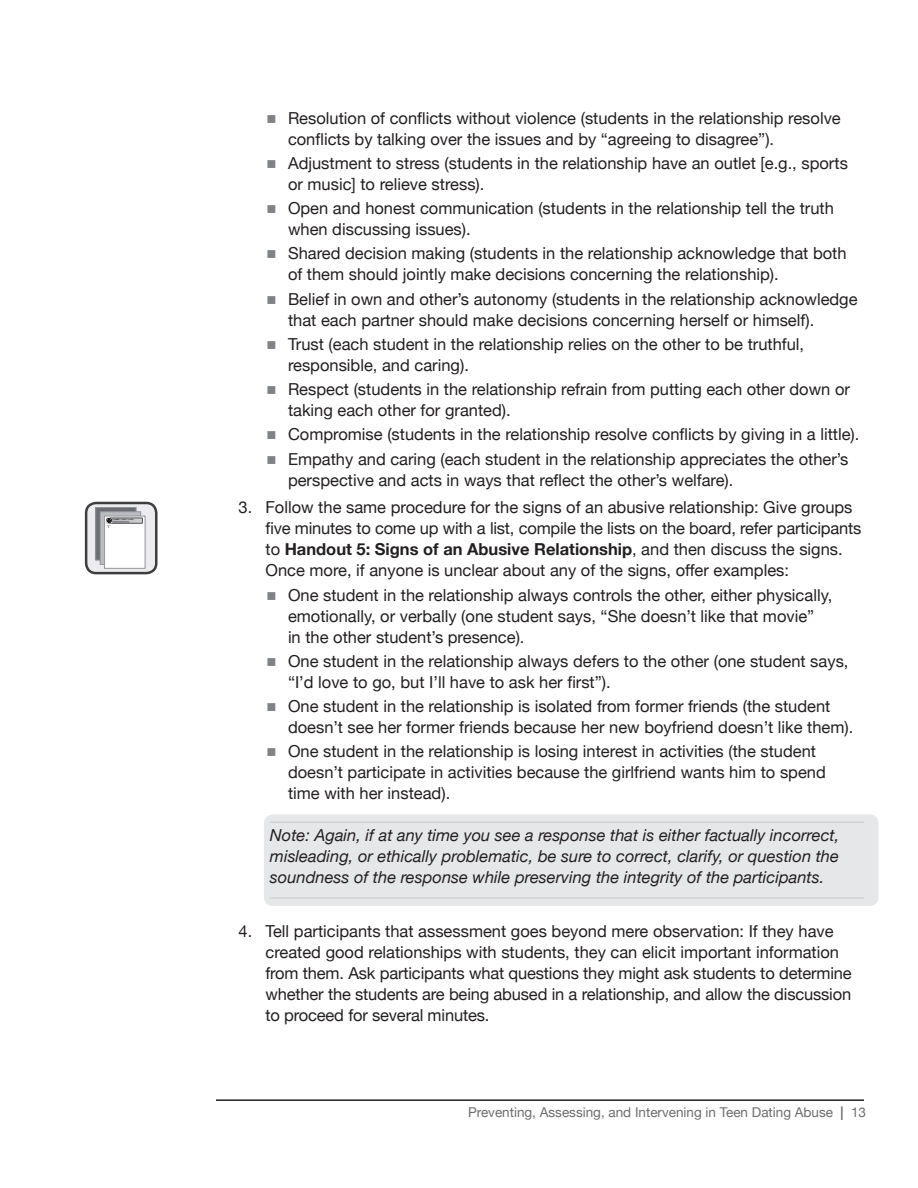
<style>
.page{position:relative;width:918px;height:1188px;background:#fff}
.page>*{position:absolute;margin:0;border:0;box-sizing:border-box;transform-origin:0 0}
.t1{font:16.5px/21px "Helvetica Neue";color:#231f20}
.t2{font:italic 16.5px/21px "Helvetica Neue";color:#231f20;text-align:justify}
.t3{font:13.5px "Helvetica Neue";color:#6c6d70}
.t4{font:700 3.15px "Helvetica";color:#66676a}
.t5{font:700 condensed 1.65px "Helvetica Neue";color:#231f20}
.s1{font-weight:400}
.s2{font-stretch:normal;color:#5d5d60}
.s3{color:#808285}
.s4{font-weight:700}
</style>
<div class="page">
<hr style="left:216px;top:1099px;width:648px;height:2px;background:#231f20">
<div style="left:264px;top:814px;width:615px;height:92px;background:#e6e7e9;border-radius:9px"></div>
<hr style="left:270px;top:822px;width:594px;height:1px;background:#c7c8ca">
<hr style="left:270px;top:898px;width:594px;height:1px;background:#c7c8ca">
<div style="left:86px;top:503px;width:70px;height:70px;background:#ececee;border-radius:10px"></div>
<svg style="left:98px;top:509px;width:36px;height:49px"></svg>
<div style="left:96px;top:507px;width:40px;height:53px;border:1px solid #939598"></div>
<div style="left:100px;top:512px;width:41px;height:53px;background:linear-gradient(to right,#bcbdc0,#bcbdc0);border:1px solid #939598"></div>
<div style="left:105px;top:516px;width:40px;height:52px;background:#fff"></div>
<div style="left:104px;top:516px;width:41px;height:52px;border:1px solid #939598"></div>
<div style="left:110px;top:518px;width:33px;height:5px;border:1px solid #535355"></div>
<svg style="left:106px;top:518px;width:7px;height:5px"></svg>
<div style="left:85px;top:502px;width:73px;height:72px;border:2px solid #3e3e3f;border-radius:10px"></div>
<p class="t5" style="left:113px;top:519px;width:22px"><span class="s1">Get</span> SMART <span class="s2">•</span> <span class="s1">Get</span> HELP <span class="s2">•</span> <span class="s1">Get</span> SAFE</p>
<p class="t4" style="left:108px;top:525px;width:3px">1</p>
<p class="t1" style="left:288px;top:108px;width:554px;text-indent:-22px"><span class="s3">■</span> Resolution of conflicts without violence (students in the relationship resolve conflicts by talking over the issues and by “agreeing to disagree”).</p>
<p class="t1" style="left:288px;top:154px;width:561px;text-indent:-22px"><span class="s3">■</span> Adjustment to stress (students in the relationship have an outlet [e.g., sports or music] to relieve stress).</p>
<p class="t1" style="left:288px;top:199px;width:547px;text-indent:-22px"><span class="s3">■</span> Open and honest communication (students in the relationship tell the truth when discussing issues).</p>
<p class="t1" style="left:288px;top:244px;width:560px;text-indent:-22px"><span class="s3">■</span> Shared decision making (students in the relationship acknowledge that both of them should jointly make decisions concerning the relationship).</p>
<p class="t1" style="left:288px;top:289px;width:571px;text-indent:-22px"><span class="s3">■</span> Belief in own and other’s autonomy (students in the relationship acknowledge that each partner should make decisions concerning herself or himself).</p>
<p class="t1" style="left:288px;top:334px;width:518px;text-indent:-22px"><span class="s3">■</span> Trust (each student in the relationship relies on the other to be truthful, responsible, and caring).</p>
<p class="t1" style="left:288px;top:380px;width:564px;text-indent:-22px"><span class="s3">■</span> Respect (students in the relationship refrain from putting each other down or taking each other for granted).</p>
<p class="t1" style="left:266px;top:425px;width:595px"><span class="s3">■</span> Compromise (students in the relationship resolve conflicts by giving in a little).</p>
<p class="t1" style="left:288px;top:449px;width:562px;text-indent:-22px"><span class="s3">■</span> Empathy and caring (each student in the relationship appreciates the other’s perspective and acts in ways that reflect the other’s welfare).</p>
<p class="t1" style="left:265px;top:498px;width:597px;text-indent:-27px">3. Follow the same procedure for the signs of an abusive relationship: Give groups five minutes to come up with a list, compile the lists on the board, refer participants to <span class="s4">Handout 5: Signs of an Abusive Relationship</span>, and then discuss the signs.<br>Once more, if anyone is unclear about any of the signs, offer examples:</p>
<p class="t1" style="left:288px;top:585px;width:546px;text-indent:-22px"><span class="s3">■</span> One student in the relationship always controls the other, either physically, emotionally, or verbally (one student says, “She doesn’t like that movie”<br>in the other student’s presence).</p>
<p class="t1" style="left:288px;top:651px;width:562px;text-indent:-22px"><span class="s3">■</span> One student in the relationship always defers to the other (one student says, “I’d love to go, but I’ll have to ask her first”).</p>
<p class="t1" style="left:288px;top:697px;width:567px;text-indent:-22px"><span class="s3">■</span> One student in the relationship is isolated from former friends (the student doesn’t see her former friends because her new boyfriend doesn’t like them).</p>
<p class="t1" style="left:288px;top:742px;width:539px;text-indent:-22px"><span class="s3">■</span> One student in the relationship is losing interest in activities (the student doesn’t participate in activities because the girlfriend wants him to spend time with her instead).</p>
<p class="t2" style="left:270px;top:825px;width:571px">Note: Again, if at any time you see a response that is either factually incorrect, misleading, or ethically problematic, be sure to correct, clarify, or question the soundness of the response while preserving the integrity of the participants.</p>
<p class="t1" style="left:265px;top:922px;width:588px;text-indent:-27px">4. Tell participants that assessment goes beyond mere observation: If they have created good relationships with students, they can elicit important information from them. Ask participants what questions they might ask students to determine whether the students are being abused in a relationship, and allow the discussion to proceed for several minutes.</p>
<p class="t3" style="left:468px;top:1103px;width:400px">Preventing, Assessing, and Intervening in Teen Dating Abuse <span class="s4">|</span> 13</p>
</div>
